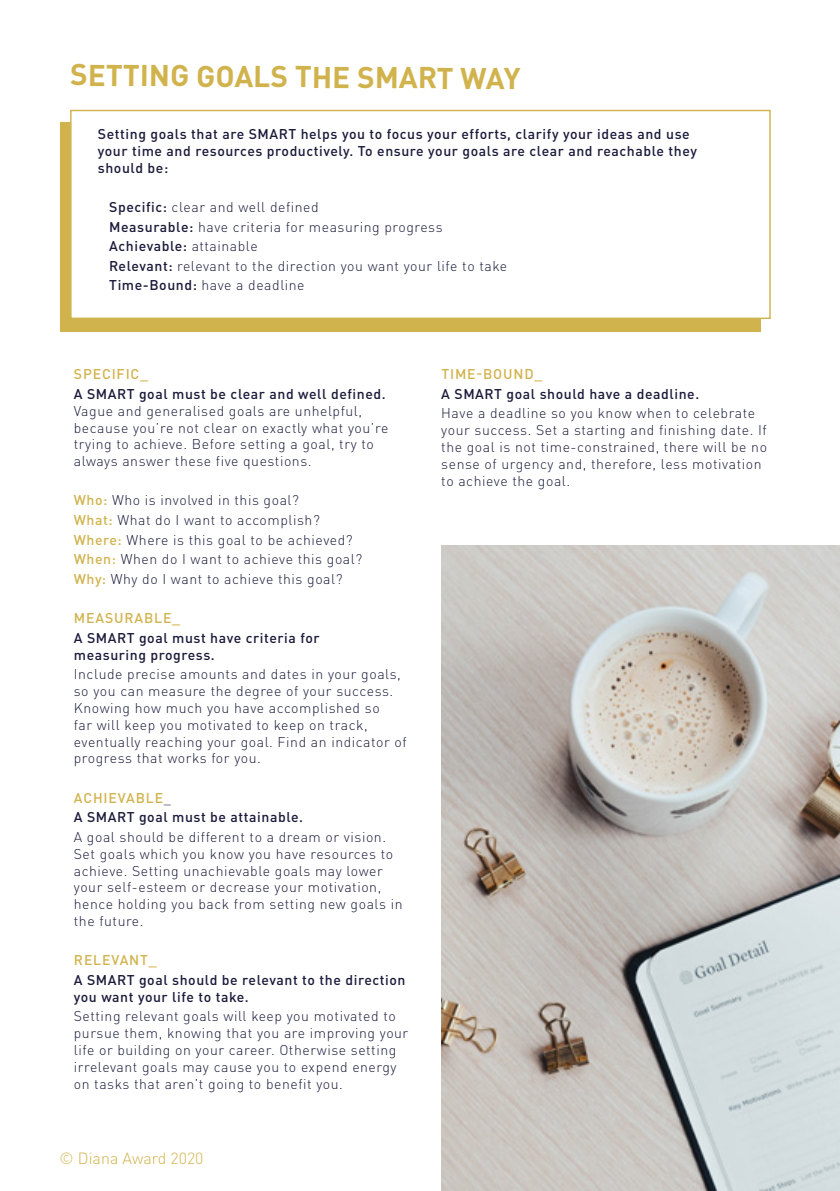
<style>
.page{position:relative;width:840px;height:1191px;background:#fff}
.page>*{position:absolute;margin:0;border:0;box-sizing:border-box;transform-origin:0 0}
.t1{font:700 29.8px "DIN Pro";color:#d1b34d}
.t2{font:300 16px "DIN Pro";color:#d1b34d}
.t3{font:300 14px/16.8px "DIN Pro";letter-spacing:.04em;color:#1a193a}
.t4{font:500 14px/16.8px "DIN Pro";letter-spacing:.04em;color:#1a193a}
.t5{font:500 14px "DIN Pro";letter-spacing:.06em;color:#d1b34d}
.s1{font-weight:500}
.s2{font-weight:500;color:#d1b34d}
.s3{color:#d1b34d}
.s4{font-weight:300}
</style>
<div class="page">
<img style="left:441px;top:545px;width:398px;height:646px">
<div style="left:60px;top:122px;width:700px;height:209px;background:#d1b34d"></div>
<div style="left:70px;top:110px;width:700px;height:209px;background:#fff;border:1px solid #d1b34d"></div>
<h1 class="t1" style="left:71px;top:50px;width:451px;rotate:1deg">SETTING GOALS THE SMART WAY</h1>
<p class="t4" style="left:98px;top:124px;width:600px">Setting goals that are SMART helps you to focus your efforts, clarify your ideas and use your time and resources productively. To ensure your goals are clear and reachable they should be:</p>
<p class="t3" style="left:109px;top:196px;width:399px;line-height:19.6px"><span class="s1">Specific:</span> clear and well defined<br><span class="s1">Measurable:</span> have criteria for measuring progress <span class="s1">Achievable:</span> attainable<br><span class="s1">Relevant:</span> relevant to the direction you want your life to take <span class="s1">Time-Bound:</span> have a deadline</p>
<p class="t5" style="left:74px;top:363px;width:76px">SPECIFIC_</p>
<p class="t4" style="left:74px;top:384px;width:313px">A SMART goal must be clear and well defined.</p>
<p class="t3" style="left:74px;top:401px;width:316px">Vague and generalised goals are unhelpful, because you’re not clear on exactly what you’re trying to achieve. Before setting a goal, try to always answer these five questions.</p>
<p class="t3" style="left:74px;top:490px;width:290px;line-height:19.6px"><span class="s2">Who:</span> Who is involved in this goal?<br><span class="s2">What:</span> What do I want to accomplish?<br><span class="s2">Where:</span> Where is this goal to be achieved?<br><span class="s2">When:</span> When do I want to achieve this goal?<br><span class="s2">Why:</span> Why do I want to achieve this goal?</p>
<p class="t5" style="left:74px;top:607px;width:108px">MEASURABLE_</p>
<p class="t4" style="left:74px;top:628px;width:247px">A SMART goal must have criteria for measuring progress.</p>
<p class="t3" style="left:74px;top:665px;width:334px">Include precise amounts and dates in your goals, so you can measure the degree of your success.<br>Knowing how much you have accomplished so<br>far will keep you motivated to keep on track, eventually reaching your goal. Find an indicator of progress that works for you.</p>
<p class="t4" style="left:74px;top:786px;width:231px;line-height:19.6px"><span class="s3">ACHIEVABLE</span><span class="s4">_<br></span>A SMART goal must be attainable.</p>
<p class="t3" style="left:74px;top:827px;width:330px">A goal should be different to a dream or vision.<br>Set goals which you know you have resources to achieve. Setting unachievable goals may lower your self-esteem or decrease your motivation, hence holding you back from setting new goals in the future.</p>
<p class="t5" style="left:74px;top:948px;width:84px">RELEVANT_</p>
<p class="t4" style="left:74px;top:969px;width:333px">A SMART goal should be relevant to the direction you want your life to take.</p>
<p class="t3" style="left:74px;top:1007px;width:336px">Setting relevant goals will keep you motivated to pursue them, knowing that you are improving your life or building on your career. Otherwise setting irrelevant goals may cause you to expend energy on tasks that aren’t going to benefit you.</p>
<p class="t2" style="left:60px;top:1146px;width:145px">© Diana Award 2020</p>
<p class="t5" style="left:441px;top:363px;width:102px">TIME-BOUND_</p>
<p class="t4" style="left:441px;top:384px;width:259px">A SMART goal should have a deadline.</p>
<p class="t3" style="left:441px;top:404px;width:327px">Have a deadline so you know when to celebrate your success. Set a starting and finishing date. If the goal is not time-constrained, there will be no sense of urgency and, therefore, less motivation to achieve the goal.</p>
</div>
